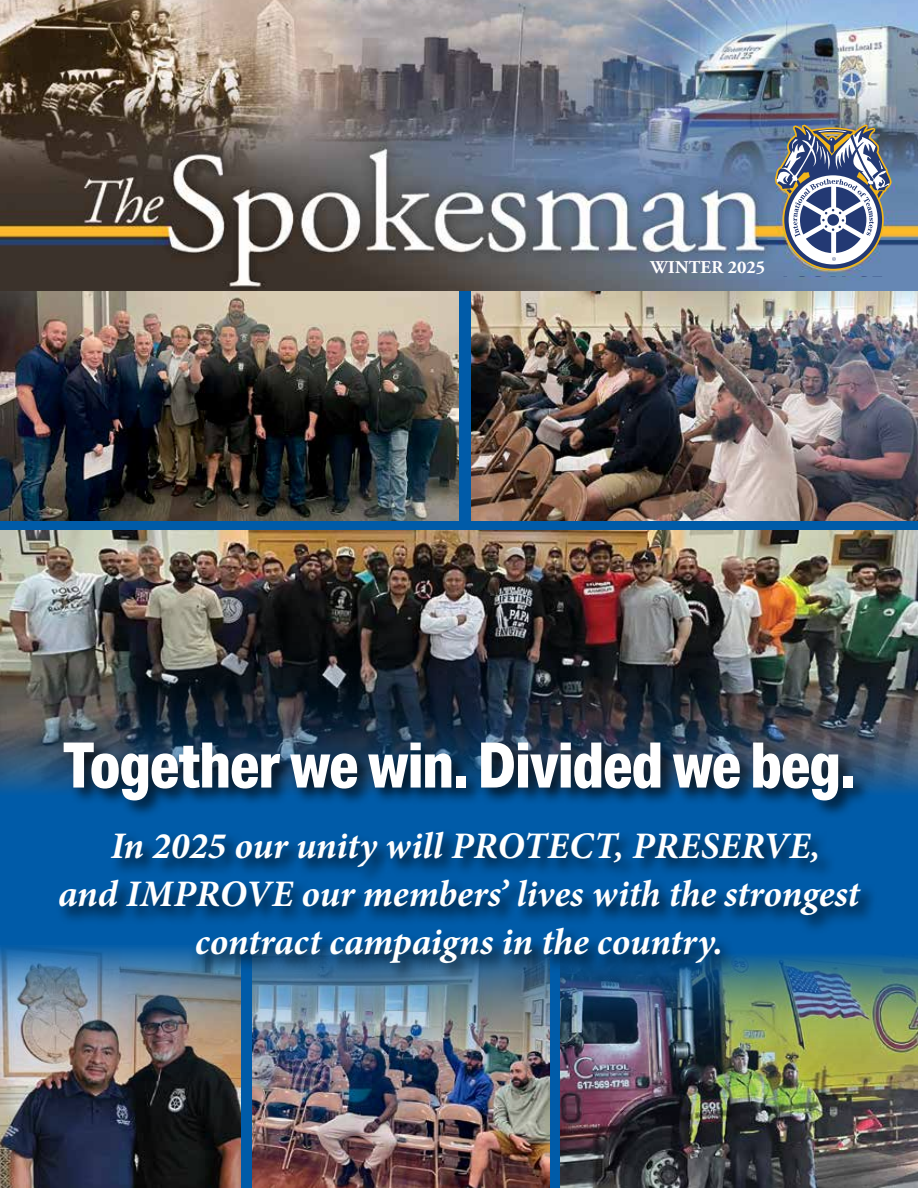
<style>
.page{position:relative;width:918px;height:1188px;background:#fff}
.page>*{position:absolute;margin:0;border:0;box-sizing:border-box;transform-origin:0 0}
.t1{font:800 63px "Aktiv Grotesk Cd";letter-spacing:-.015em;color:#fff}
.t2{font:italic 700 37.5px/48px "Minion Pro";letter-spacing:-.005em;color:#fff;text-align:center}
.t3{font:700 18px "Adobe Garamond Pro";letter-spacing:.015em;color:#fff}
</style>
<div class="page">
<img style="left:0;top:0;width:918px;height:291px">
<div style="left:0;top:291px;width:918px;height:897px;background:#005ba8"></div>
<svg style="left:775px;top:125px;width:117px;height:145px"></svg>
<img style="left:0;top:291px;width:459px;height:229px">
<img style="left:471px;top:291px;width:447px;height:229px">
<img style="left:561px;top:956px;width:357px;height:232px">
<img style="left:0;top:531px;width:918px;height:260px">
<img style="left:253px;top:983px;width:296px;height:205px">
<img style="left:0;top:947px;width:241px;height:241px">
<div style="left:56px;top:739px;width:823px;height:244px;background:#000;opacity:.75"></div>
<p class="t3" style="left:651px;top:257px;width:116px">WINTER 2025</p>
<h1 class="t1" style="left:63px;top:725px;width:793px">Together we win. Divided we beg.</h1>
<p class="t2" style="left:58px;top:822px;width:803px">In 2025 our unity will PROTECT, PRESERVE,<br>and IMPROVE our members’ lives with the strongest contract campaigns in the country.</p>
</div>
